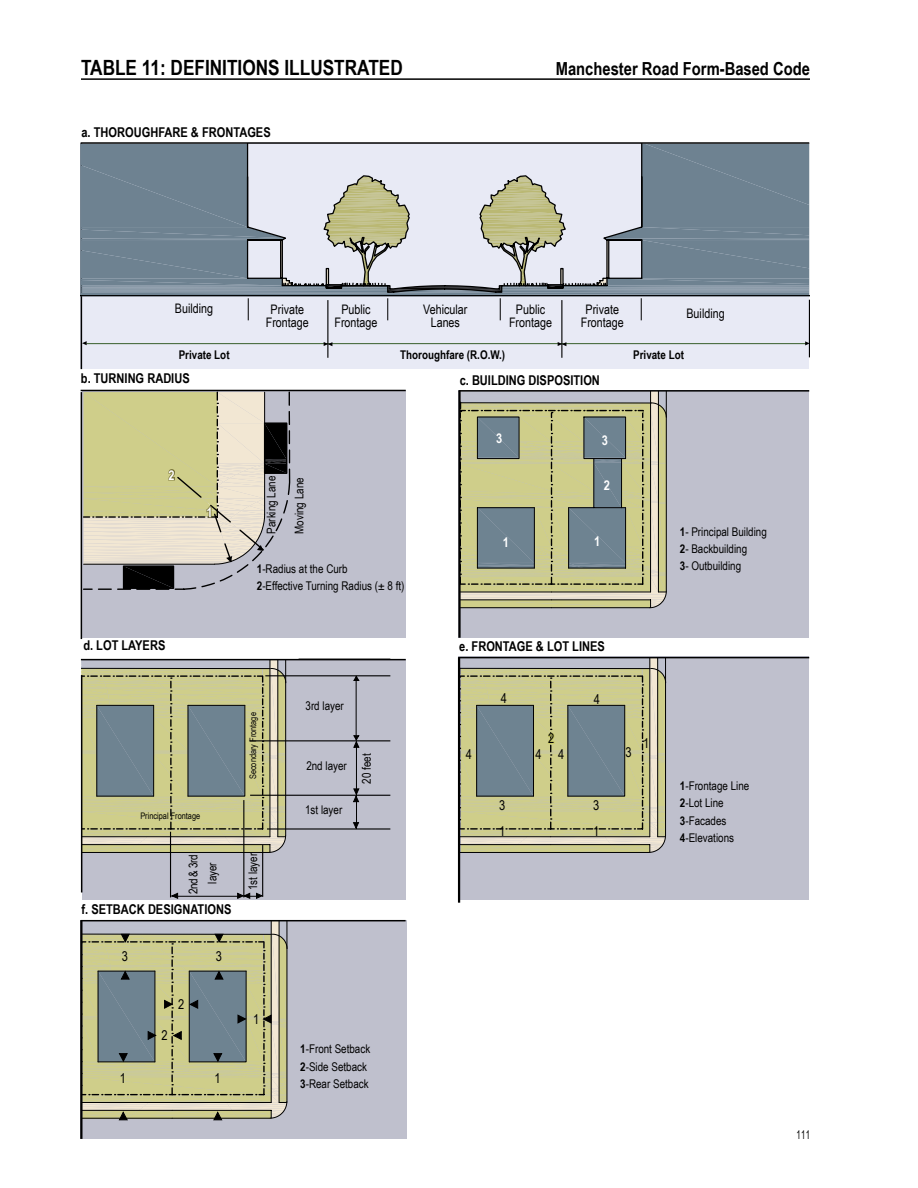
<style>
.page{position:relative;width:918px;height:1188px;background:#fff}
.page>*{position:absolute;margin:0;border:0;box-sizing:border-box;transform-origin:0 0}
.t1{font:700 21px "Arial Narrow";color:#000}
.t2{font:700 18px "Arial Narrow";color:#000}
.t3{font:700 13.5px "Arial Narrow";color:#000}
.t4{font:13.5px/26px "Arial Narrow";color:#000}
.t5{font:700 13.5px "Arial Narrow";color:#fff}
.t6{font:13.2px/13.5px "Arial Narrow";color:#000;text-align:center}
.t7{font:12px/17.1px "Arial Narrow";color:#000}
.t8{font:700 12px "Arial Narrow";color:#000}
.t9{font:12px/19.2px "Arial Narrow";letter-spacing:-.03em;color:#000;text-align:center}
.t10{font:12px "Arial Narrow";color:#000;scale:.79 1}
.t11{font:9px "Arial Narrow";color:#000}
.s1{font-weight:700}
</style>
<div class="page">
<hr style="left:81px;top:78px;width:729px;height:2px;background:#000">
<div style="left:458px;top:657px;width:351px;height:243px;background:#bfc0cd"></div>
<div style="left:82px;top:660px;width:324px;height:240px;background:#bfc0cd"></div>
<svg style="left:81px;top:660px;width:205px;height:193px;background:#a8ac8c"></svg>
<hr style="left:81px;top:668px;width:189px;height:1px;background:#000">
<div style="left:82px;top:391px;width:324px;height:247px;background:#bfc0cd"></div>
<div style="left:458px;top:390px;width:351px;height:248px;background:#bfc0cd"></div>
<div style="left:80px;top:143px;width:729px;height:226px;background:#e8eaf5"></div>
<svg style="left:461px;top:392px;width:206px;height:217px;background:#a9ad8c"></svg>
<hr style="left:461px;top:402px;width:190px;height:1px;background:#000">
<hr style="left:81px;top:143px;width:1px;height:226px;background:#000">
<hr style="left:87px;top:343px;width:719px;height:1px;background:#385f2b">
<hr style="left:81px;top:392px;width:1px;height:247px;background:#000">
<hr style="left:81px;top:390px;width:325px;height:1px;background:#000">
<hr style="left:458px;top:657px;width:2px;height:246px;background:#000">
<hr style="left:458px;top:657px;width:351px;height:1px;background:#000">
<hr style="left:81px;top:675px;width:1px;height:217px;background:#000">
<hr style="left:81px;top:659px;width:325px;height:1px;background:#000">
<hr style="left:458px;top:390px;width:3px;height:248px;background:#000">
<hr style="left:459px;top:390px;width:350px;height:2px;background:#000">
<hr style="left:267px;top:828px;width:123px;height:2px;background:#000">
<hr style="left:250px;top:795px;width:140px;height:1px;background:#000">
<hr style="left:250px;top:740px;width:140px;height:1px;background:#000">
<hr style="left:561px;top:300px;width:1px;height:58px;background:#000">
<hr style="left:809px;top:300px;width:1px;height:57px;background:#000">
<hr style="left:327px;top:300px;width:1px;height:58px;background:#000">
<svg style="left:82px;top:341px;width:5px;height:4px"></svg>
<svg style="left:324px;top:342px;width:8px;height:4px"></svg>
<hr style="left:356px;top:741px;width:1px;height:54px;background:#000">
<hr style="left:356px;top:676px;width:1px;height:65px;background:#000">
<svg style="left:353px;top:735px;width:6px;height:13px"></svg>
<svg style="left:353px;top:676px;width:6px;height:5px"></svg>
<svg style="left:83px;top:389px;width:208px;height:201px"></svg>
<svg style="left:461px;top:658px;width:205px;height:195px;background:#a9ad8d"></svg>
<svg style="left:558px;top:342px;width:8px;height:4px"></svg>
<svg style="left:805px;top:341px;width:4px;height:4px"></svg>
<div style="left:81px;top:920px;width:326px;height:219px;background:#bfc0cd"></div>
<hr style="left:80px;top:920px;width:2px;height:219px;background:#000">
<hr style="left:81px;top:920px;width:325px;height:1px;background:#000">
<svg style="left:82px;top:921px;width:206px;height:199px;background:#a6aa8b"></svg>
<hr style="left:81px;top:142px;width:728px;height:2px;background:#000">
<hr style="left:356px;top:795px;width:1px;height:34px;background:#000">
<svg style="left:353px;top:822px;width:6px;height:7px"></svg>
<svg style="left:353px;top:789px;width:6px;height:13px"></svg>
<hr style="left:243px;top:800px;width:1px;height:97px;background:#000">
<hr style="left:262px;top:845px;width:1px;height:52px;background:#000">
<hr style="left:265px;top:675px;width:125px;height:1px;background:#000">
<hr style="left:170px;top:832px;width:1px;height:65px;background:#000">
<hr style="left:171px;top:896px;width:68px;height:1px;background:#000">
<svg style="left:172px;top:893px;width:6px;height:6px"></svg>
<svg style="left:237px;top:893px;width:26px;height:6px"></svg>
<svg style="left:80px;top:296px;width:729px;height:24px"></svg>
<svg style="left:80px;top:144px;width:729px;height:152px"></svg>
<h1 class="t1" style="left:81px;top:52px;width:323px">Table 11: Definitions Illustrated</h1>
<p class="t3" style="left:81px;top:122px;width:29px">a. THOROUGH</p>
<p class="t3" style="left:158px;top:122px;width:15px">FARE</p>
<p class="t3" style="left:191px;top:122px;width:27px">&amp; FRON</p>
<p class="t3" style="left:233px;top:122px;width:39px">TAGE S</p>
<h2 class="t2" style="left:556px;top:55px;width:256px">Manchester Road Form-Based Code</h2>
<p class="t6" style="left:175px;top:302px;width:40px">Building</p>
<p class="t8" style="left:179px;top:346px;width:52px">Private Lot</p>
<p class="t8" style="left:633px;top:346px;width:52px">Private Lot</p>
<p class="t6" style="left:335px;top:302px;width:45px">Public<br>Frontage</p>
<p class="t6" style="left:509px;top:302px;width:45px">Public<br>Frontage</p>
<p class="t6" style="left:581px;top:302px;width:45px">Private<br>Frontage</p>
<p class="t6" style="left:266px;top:302px;width:45px">Private<br>Frontage</p>
<p class="t6" style="left:423px;top:302px;width:46px">Vehicular<br>Lanes</p>
<p class="t6" style="left:686px;top:306px;width:40px">Building</p>
<p class="t8" style="left:400px;top:346px;width:106px">Thoroughfare (R.O.W.)</p>
<p class="t3" style="left:81px;top:368px;width:28px">b. TURNING</p>
<p class="t3" style="left:147px;top:368px;width:8px">RADIU</p>
<p class="t3" style="left:182px;top:368px;width:9px">S</p>
<p class="t5" style="left:169px;top:465px;width:8px">2</p>
<p class="t5" style="left:206px;top:502px;width:8px">1</p>
<p class="t3" style="left:83px;top:635px;width:47px">d.LOT LAYER</p>
<p class="t3" style="left:158px;top:635px;width:9px">S</p>
<p class="t7" style="left:262px;top:534px;width:59px;rotate:-90deg">Parking Lane</p>
<p class="t7" style="left:290px;top:534px;width:58px;rotate:-90deg">Moving Lane</p>
<p class="t7" style="left:257px;top:560px;width:149px"><span class="s1">1</span>-Radius at the Curb<br><span class="s1">2</span>-Effective Turning Radius (± 8 ft)</p>
<p class="t11" style="left:140px;top:809px;width:61px">Principal Frontage</p>
<p class="t9" style="left:183px;top:894px;width:41px;rotate:-90deg">2nd &amp; 3rd layer</p>
<p class="t3" style="left:82px;top:899px;width:97px">f. SETBACK DESIGNA</p>
<p class="t3" style="left:198px;top:899px;width:35px">TIONS</p>
<p class="t4" style="left:122px;top:943px;width:8px">3</p>
<p class="t4" style="left:216px;top:943px;width:8px">3</p>
<p class="t4" style="left:120px;top:1065px;width:8px">1</p>
<p class="t4" style="left:162px;top:1022px;width:8px">2</p>
<p class="t4" style="left:178px;top:991px;width:8px">2</p>
<p class="t4" style="left:214px;top:1065px;width:8px">1</p>
<p class="t11" style="left:247px;top:779px;width:68px;rotate:-90deg">Secondary Frontage</p>
<p class="t7" style="left:244px;top:890px;width:39px;rotate:-90deg">1st layer</p>
<p class="t4" style="left:253px;top:1006px;width:8px">1</p>
<p class="t7" style="left:306px;top:697px;width:40px">3rd layer</p>
<p class="t7" style="left:306px;top:757px;width:42px">2nd layer</p>
<p class="t7" style="left:305px;top:801px;width:39px">1st layer</p>
<p class="t7" style="left:357px;top:784px;width:32px;rotate:-90deg">20 feet</p>
<p class="t7" style="left:300px;top:1040px;width:72px"><span class="s1">1</span>-Front Setback<br><span class="s1">2</span>-Side Setback<br><span class="s1">3</span>-Rear Setback</p>
<p class="t3" style="left:460px;top:370px;width:28px">c. BUILDING</p>
<p class="t3" style="left:529px;top:370px;width:59px">DISPOSITION</p>
<p class="t5" style="left:496px;top:428px;width:8px">3</p>
<p class="t5" style="left:602px;top:430px;width:8px">3</p>
<p class="t5" style="left:503px;top:532px;width:8px">1</p>
<p class="t5" style="left:604px;top:475px;width:8px">2</p>
<p class="t5" style="left:594px;top:531px;width:8px">1</p>
<p class="t3" style="left:459px;top:636px;width:28px">e. FRON</p>
<p class="t3" style="left:503px;top:636px;width:15px">TAGE</p>
<p class="t3" style="left:536px;top:636px;width:44px">&amp; LO T LINE</p>
<p class="t3" style="left:597px;top:636px;width:9px">S</p>
<p class="t4" style="left:501px;top:685px;width:8px">4</p>
<p class="t4" style="left:594px;top:686px;width:8px">4</p>
<p class="t4" style="left:466px;top:740px;width:8px">4</p>
<p class="t4" style="left:499px;top:791px;width:8px">3<br>1</p>
<p class="t4" style="left:548px;top:725px;width:8px">2</p>
<p class="t4" style="left:535px;top:740px;width:31px">4 4</p>
<p class="t4" style="left:593px;top:791px;width:8px">3</p>
<p class="t4" style="left:593px;top:817px;width:8px">1</p>
<p class="t4" style="left:625px;top:739px;width:8px">3</p>
<p class="t4" style="left:643px;top:730px;width:8px">1</p>
<p class="t7" style="left:680px;top:523px;width:88px"><span class="s1">1</span>- Principal Building<br><span class="s1">2</span>- Backbuilding<br><span class="s1">3</span>- Outbuilding</p>
<p class="t7" style="left:680px;top:777px;width:71px"><span class="s1">1</span>-Frontage Line<br><span class="s1">2</span>-Lot Line<br><span class="s1">3</span>-Facades<br><span class="s1">4</span>-Elevations</p>
<p class="t10" style="left:797px;top:1126px;width:18px">111</p>
</div>
